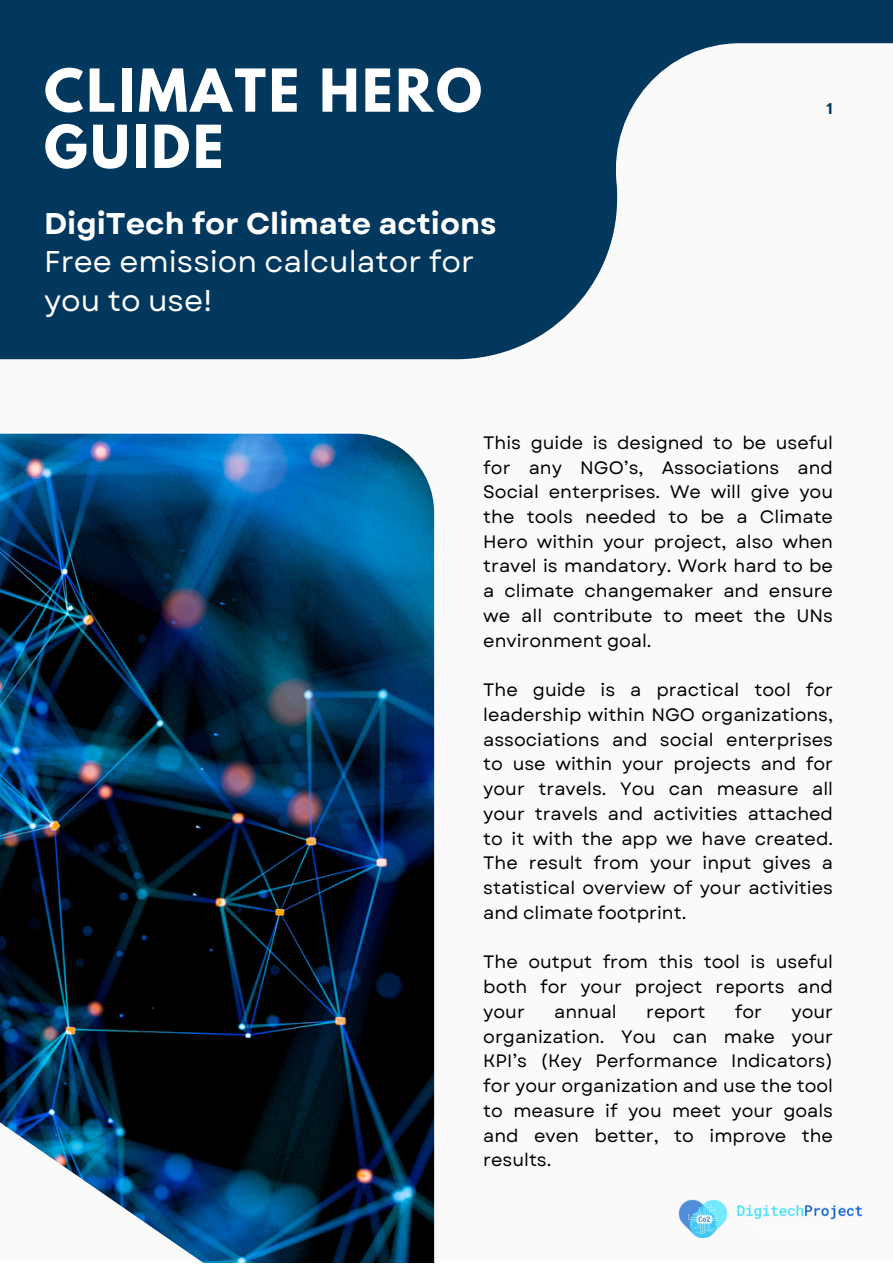
<style>
.page{position:relative;width:893px;height:1264px;background:#fff}
.page>*{position:absolute;margin:0;border:0;box-sizing:border-box;transform-origin:0 0}
.t1{font:700 52.5px "League Spartan";letter-spacing:.055em;color:#fff}
.t2{font:30px/38.2px "Garet";color:#fff}
.t3{font:700 30px "Garet";color:#fff}
.t4{font:18px/24.8px "Garet";color:#000;text-align:justify}
.t5{font:700 15px "Inter";color:#02385e}
</style>
<div class="page">
<div style="left:0;top:0;width:892px;height:1262px;background:#fafafa"></div>
<svg style="left:0;top:0;width:892px;height:359px;fill:#02385e"></svg>
<img style="left:0;top:433px;width:434px;height:829px">
<img style="left:678px;top:1199px;width:185px;height:40px">
<p class="t1" style="left:44px;top:64px;width:439px">CLIMATE HERO</p>
<p class="t1" style="left:44px;top:121px;width:181px">GUIDE</p>
<p class="t3" style="left:44px;top:202px;width:454px">DigiTech for Climate actions</p>
<p class="t2" style="left:44px;top:243px;width:431px">Free emission calculator for you to use!</p>
<p class="t5" style="left:825px;top:100px;width:9px">1</p>
<p class="t4" style="left:483px;top:430px;width:351px">This guide is designed to be useful for any NGO’s, Associations and Social enterprises. We will give you the tools needed to be a Climate Hero within your project, also when travel is mandatory. Work hard to be a climate changemaker and ensure we all contribute to meet the UNs environment goal.</p>
<p class="t4" style="left:483px;top:677px;width:351px">The guide is a practical tool for leadership within NGO organizations, associations and social enterprises to use within your projects and for your travels. You can measure all your travels and activities attached to it with the app we have created.<br>The result from your input gives a statistical overview of your activities and climate footprint.</p>
<p class="t4" style="left:483px;top:949px;width:351px">The output from this tool is useful both for your project reports and your</p>
<p class="t4" style="left:554px;top:999px;width:64px">annual</p>
<p class="t4" style="left:646px;top:999px;width:61px">report</p>
<p class="t4" style="left:734px;top:999px;width:29px">for</p>
<p class="t4" style="left:483px;top:999px;width:351px;text-indent:308px">your organization. You can make your KPI’s (Key Performance Indicators) for your organization and use the tool to measure if you meet your goals and even better, to improve the results.</p>
</div>
